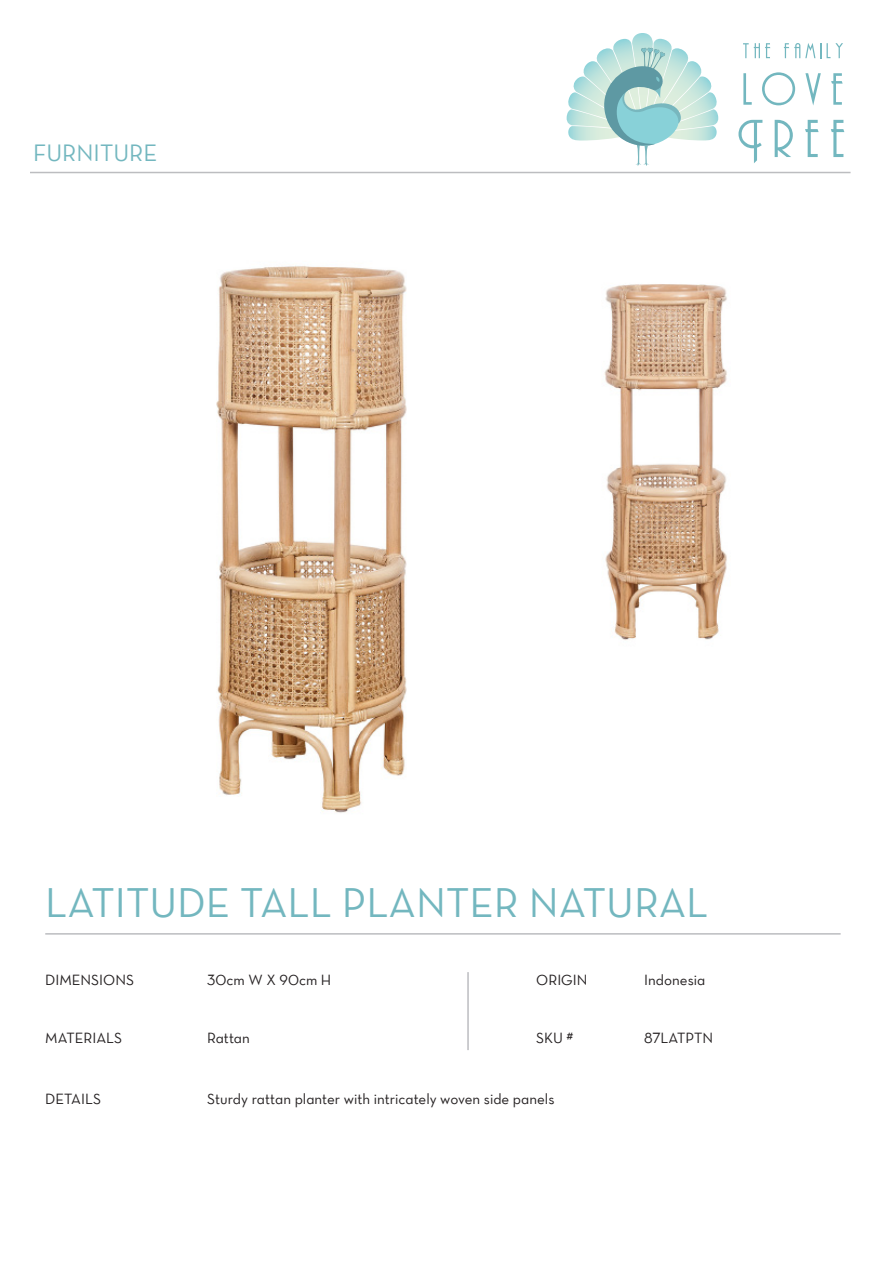
<style>
.page{position:relative;width:893px;height:1263px;background:#fff}
.page>*{position:absolute;margin:0;border:0;box-sizing:border-box;transform-origin:0 0}
.t1{font:42px "Neutra Text Book Alt";color:#73b7bf}
.t2{font:24px "Neutra Text Book Alt";color:#73b7bf}
.t3{font:15px "Neutra Text Book Alt";color:#231f20}
</style>
<div class="page">
<hr style="left:30px;top:172px;width:820px;height:1px;background:#bcbdc0">
<hr style="left:45px;top:933px;width:796px;height:2px;background:#bcbdc0">
<svg style="left:743px;top:43px;width:27px;height:15px"></svg>
<svg style="left:784px;top:43px;width:59px;height:15px"></svg>
<svg style="left:743px;top:73px;width:9px;height:32px"></svg>
<svg style="left:762px;top:72px;width:33px;height:33px"></svg>
<svg style="left:805px;top:73px;width:16px;height:32px"></svg>
<svg style="left:831px;top:73px;width:12px;height:32px"></svg>
<svg style="left:738px;top:120px;width:24px;height:43px"></svg>
<svg style="left:775px;top:120px;width:18px;height:37px"></svg>
<svg style="left:805px;top:120px;width:14px;height:37px"></svg>
<svg style="left:831px;top:120px;width:13px;height:37px"></svg>
<svg style="left:566px;top:33px;width:152px;height:133px"></svg>
<hr style="left:467px;top:972px;width:2px;height:78px;background:#bcbdc0">
<img style="left:216px;top:266px;width:191px;height:547px">
<img style="left:604px;top:284px;width:123px;height:356px">
<h2 class="t2" style="left:33px;top:138px;width:126px">FURNITURE</h2>
<h1 class="t1" style="left:45px;top:877px;width:665px">LATITUDE TALL PLANTER NATURAL</h1>
<p class="t3" style="left:45px;top:971px;width:90px">DIMENSIONS</p>
<p class="t3" style="left:207px;top:971px;width:126px">30cm W X 90cm H</p>
<p class="t3" style="left:45px;top:1029px;width:78px">MATERIALS</p>
<p class="t3" style="left:207px;top:1029px;width:44px">Rattan</p>
<p class="t3" style="left:536px;top:971px;width:53px">ORIGIN</p>
<p class="t3" style="left:644px;top:971px;width:63px">Indonesia</p>
<p class="t3" style="left:536px;top:1029px;width:39px">SKU #</p>
<p class="t3" style="left:644px;top:1029px;width:70px">87LATPTN</p>
<p class="t3" style="left:45px;top:1090px;width:57px">DETAILS</p>
<p class="t3" style="left:207px;top:1090px;width:349px">Sturdy rattan planter with intricately woven side panels</p>
</div>
